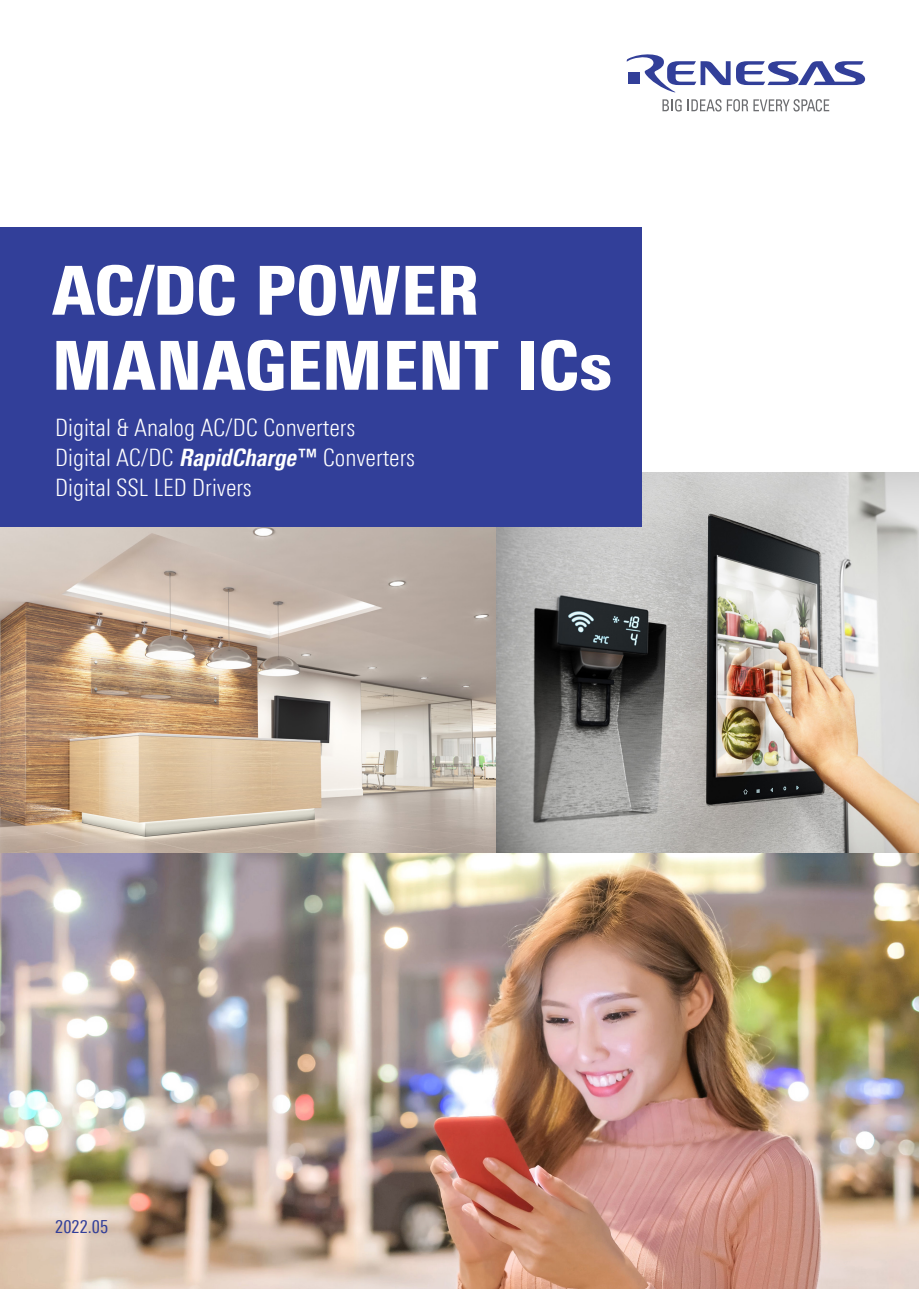
<style>
.page{position:relative;width:919px;height:1289px;background:#fff}
.page>*{position:absolute;margin:0;border:0;box-sizing:border-box;transform-origin:0 0}
.t1{font:900 67.5px "Linotype Univers 820 Cn";color:#fff}
.t2{font:300 24px "Linotype Univers 320 Cn";color:#fff}
.t3{font:18px "Linotype Univers 420 Cn";color:#323f99}
.s1{font-family:"Linotype Univers 620 Cn";font-weight:700;font-style:italic}
.s2{font-family:"Linotype Univers 620 Cn";font-weight:700}
</style>
<div class="page">
<img style="left:495px;top:472px;width:423px;height:381px">
<img style="left:0;top:526px;width:495px;height:327px">
<div style="left:0;top:227px;width:641px;height:299px;background:#323f99"></div>
<svg style="left:736px;top:61px;width:129px;height:24px"></svg>
<svg style="left:626px;top:54px;width:104px;height:38px"></svg>
<svg style="left:662px;top:99px;width:19px;height:12px"></svg>
<svg style="left:687px;top:99px;width:142px;height:13px"></svg>
<img style="left:0;top:853px;width:918px;height:435px">
<p class="t1" style="left:52px;top:249px;width:429px">AC/DC POWER</p>
<p class="t1" style="left:52px;top:324px;width:562px">MANAGEMENT ICs</p>
<p class="t2" style="left:55px;top:414px;width:301px">Digital &amp; Analog AC/DC Converters</p>
<p class="t2" style="left:55px;top:444px;width:361px">Digital AC/DC <span class="s1">RapidCharge</span><span class="s2">™</span> Converters</p>
<p class="t2" style="left:55px;top:474px;width:198px">Digital SSL LED Drivers</p>
<p class="t3" style="left:55px;top:1216px;width:54px">2022.05</p>
</div>
